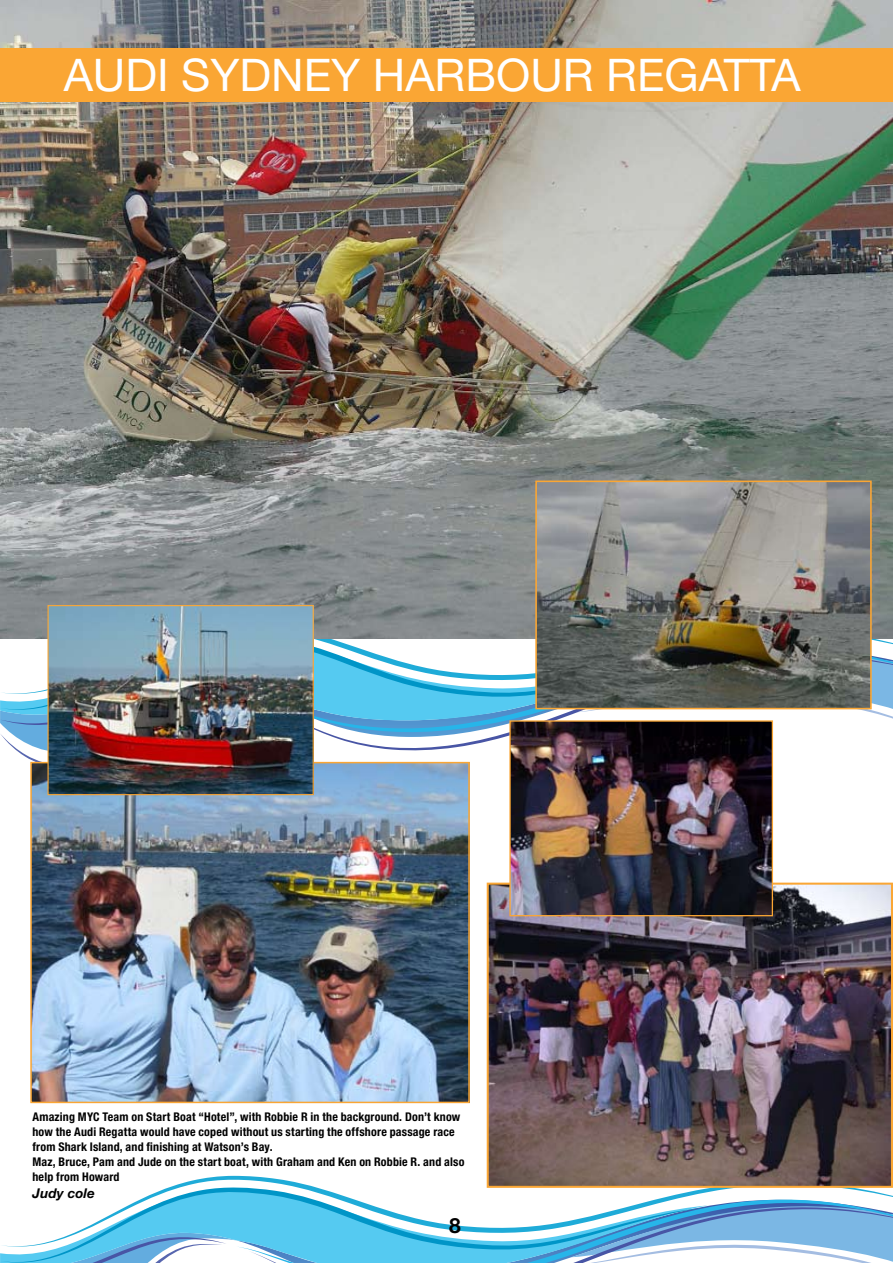
<style>
.page{position:relative;width:893px;height:1263px;background:#fff}
.page>*{position:absolute;margin:0;border:0;box-sizing:border-box;transform-origin:0 0}
.t1{font:45px "Helvetica Neue";color:#fff}
.t2{font:700 21px "Helvetica Neue";color:#000}
.t3{font:italic 700 13.5px "Helvetica Neue";letter-spacing:.01em;color:#000}
.t4{font:700 condensed 12px/15px "Helvetica Neue";letter-spacing:.015em;color:#000}
</style>
<div class="page">
<svg style="left:157px;top:1176px;width:719px;height:16px"></svg>
<svg style="left:0;top:1192px;width:893px;height:71px"></svg>
<svg style="left:0;top:679px;width:48px;height:83px"></svg>
<svg style="left:328px;top:735px;width:446px;height:16px"></svg>
<svg style="left:314px;top:645px;width:579px;height:90px"></svg>
<img style="left:0;top:0;width:893px;height:639px">
<img style="left:538px;top:483px;width:331px;height:223px">
<div style="left:535px;top:480px;width:337px;height:229px;border:2px solid #faa634"></div>
<img style="left:33px;top:765px;width:434px;height:335px">
<div style="left:30px;top:762px;width:440px;height:341px;border:2px solid #faa634"></div>
<img style="left:50px;top:607px;width:262px;height:186px">
<div style="left:48px;top:605px;width:266px;height:190px;border:1px solid #faa634"></div>
<img style="left:490px;top:886px;width:400px;height:299px">
<div style="left:487px;top:883px;width:406px;height:305px;border:2px solid #faa634"></div>
<div style="left:0;top:48px;width:893px;height:54px;background:#faa634"></div>
<img style="left:511px;top:722px;width:260px;height:192px">
<div style="left:509px;top:720px;width:264px;height:196px;border:1px solid #faa634"></div>
<h1 class="t1" style="left:64px;top:49px;width:27px">AUDI</h1>
<h1 class="t1" style="left:181px;top:49px;width:31px">SYDNEY</h1>
<h1 class="t1" style="left:373px;top:49px;width:32px">HARBOUR</h1>
<h1 class="t1" style="left:606px;top:49px;width:29px">REGATTA</h1>
<p class="t4" style="left:32px;top:1109px;width:433px">Amazing MYC Team on Start Boat “Hotel”, with Robbie R in the background. Don’t know how the Audi Regatta would have coped without us starting the offshore passage race from Shark Island, and finishing at Watson’s Bay.<br>Maz, Bruce, Pam and Jude on the start boat, with Graham and Ken on Robbie R. and also help from Howard</p>
<p class="t3" style="left:32px;top:1184px;width:64px">Judy cole</p>
<h2 class="t2" style="left:449px;top:1212px;width:13px">8</h2>
</div>
